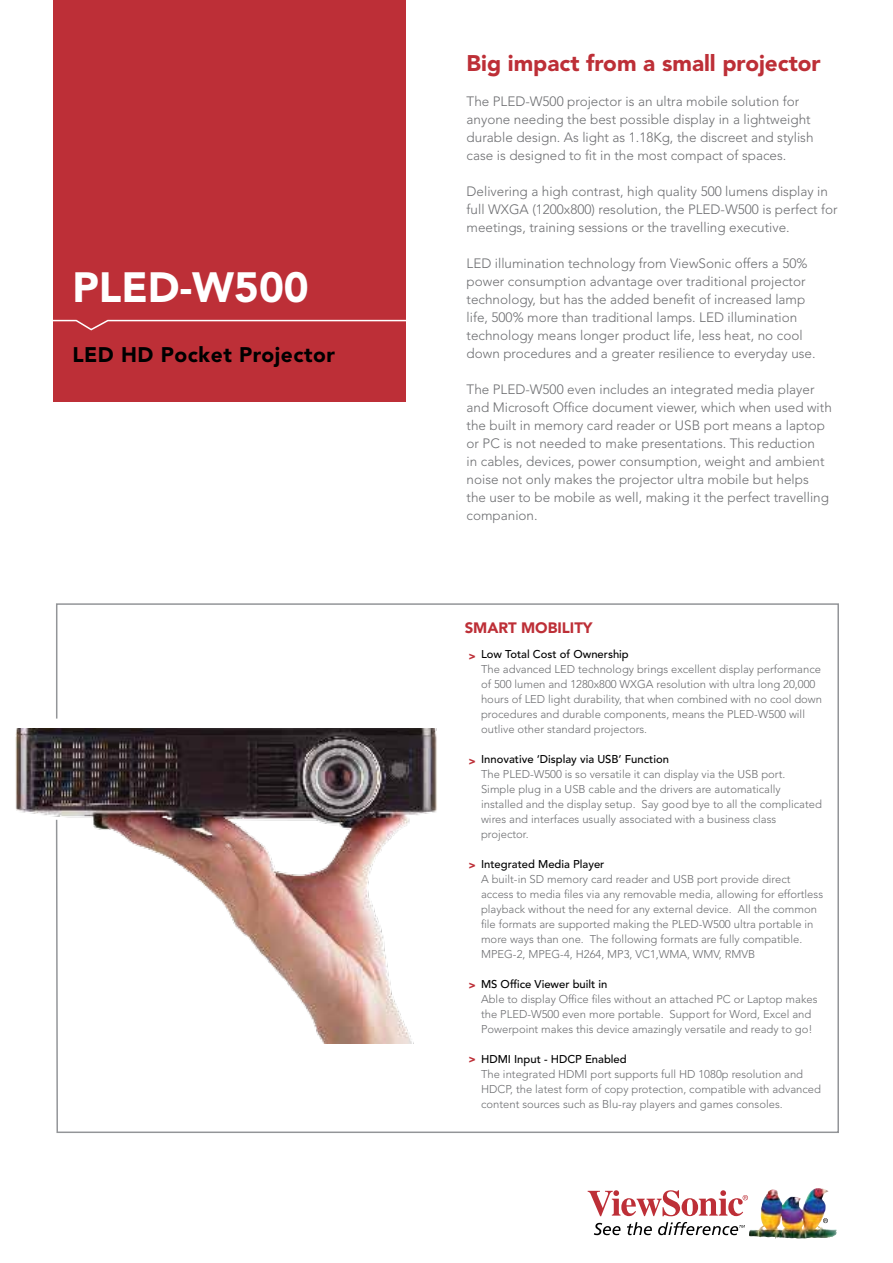
<style>
.page{position:relative;width:893px;height:1263px;background:#fff}
.page>*{position:absolute;margin:0;border:0;box-sizing:border-box;transform-origin:0 0}
.t1{font:900 42px "Avenir LT Std";color:#fff}
.t2{font:900 22.5px "Avenir LT Std";color:#bd2f37}
.t3{font:900 21px "Avenir LT Std";letter-spacing:.025em;color:#000}
.t4{font:900 15px "Avenir LT Std";color:#bd2f37}
.t5{font:300 13.5px/18px "Avenir LT Std";color:#6d6e71}
.t6{font:300 11.25px/15px "Avenir LT Std";color:#6d6e71}
.t7{font:500 11.25px "Avenir LT Std";color:#000}
.t8{font:900 11.25px "Avenir LT Std";color:#bd2f37}
</style>
<div class="page">
<div style="left:54px;top:0;width:352px;height:401px;background:#bd2f37"></div>
<svg style="left:53px;top:319px;width:353px;height:12px"></svg>
<svg style="left:594px;top:1223px;width:26px;height:12px"></svg>
<svg style="left:627px;top:1222px;width:25px;height:13px"></svg>
<svg style="left:658px;top:1222px;width:87px;height:13px"></svg>
<svg style="left:588px;top:1190px;width:160px;height:26px"></svg>
<svg style="left:823px;top:1218px;width:5px;height:5px"></svg>
<img style="left:749px;top:1188px;width:68px;height:51px">
<svg style="left:56px;top:603px;width:783px;height:530px"></svg>
<img style="left:16px;top:728px;width:422px;height:316px">
<h1 class="t1" style="left:72px;top:262px;width:238px">PLED-W500</h1>
<h3 class="t3" style="left:72px;top:342px;width:264px">LED HD Pocket Projector</h3>
<h2 class="t2" style="left:467px;top:50px;width:356px">Big impact from a small projector</h2>
<p class="t5" style="left:467px;top:93px;width:348px">The PLED-W500 projector is an ultra mobile solution for anyone needing the best possible display in a lightweight durable design. As light as 1.18Kg, the discreet and stylish case is designed to fit in the most compact of spaces.</p>
<p class="t5" style="left:467px;top:183px;width:373px">Delivering a high contrast, high quality 500 lumens display in full WXGA (1200x800) resolution, the PLED-W500 is perfect for meetings, training sessions or the travelling executive.</p>
<p class="t5" style="left:467px;top:255px;width:350px">LED illumination technology from ViewSonic offers a 50% power consumption advantage over traditional projector technology, but has the added benefit of increased lamp life, 500% more than traditional lamps. LED illumination technology means longer product life, less heat, no cool down procedures and a greater resilience to everyday use.</p>
<p class="t5" style="left:467px;top:381px;width:367px">The PLED-W500 even includes an integrated media player and Microsoft Office document viewer, which when used with the built in memory card reader or USB port means a laptop or PC is not needed to make presentations. This reduction<br>in cables, devices, power consumption, weight and ambient noise not only makes the projector ultra mobile but helps<br>the user to be mobile as well, making it the perfect travelling companion.</p>
<h3 class="t4" style="left:465px;top:619px;width:130px">SMART MOBILITY</h3>
<p class="t7" style="left:481px;top:647px;width:149px">Low Total Cost of Ownership</p>
<p class="t6" style="left:481px;top:662px;width:343px">The advanced LED technology brings excellent display performance of 500 lumen and 1280x800 WXGA resolution with ultra long 20,000 hours of LED light durability, that when combined with no cool down procedures and durable components, means the PLED-W500 will outlive other standard projectors.</p>
<p class="t7" style="left:481px;top:752px;width:189px">Innovative ‘Display via USB’ Function</p>
<p class="t6" style="left:481px;top:766px;width:342px">The PLED-W500 is so versatile it can display via the USB port.<br>Simple plug in a USB cable and the drivers are automatically installed and the display setup. Say good bye to all the complicated wires and interfaces usually associated with a business class projector.</p>
<p class="t7" style="left:481px;top:857px;width:125px">Integrated Media Player</p>
<p class="t6" style="left:481px;top:871px;width:344px">A built-in SD memory card reader and USB port provide direct access to media files via any removable media, allowing for effortless playback without the need for any external device. All the common file formats are supported making the PLED-W500 ultra portable in more ways than one. The following formats are fully compatible.<br>MPEG-2, MPEG-4, H264, MP3, VC1,WMA, WMV, RMVB</p>
<p class="t7" style="left:481px;top:977px;width:128px">MS Office Viewer built in</p>
<p class="t6" style="left:481px;top:991px;width:338px">Able to display Office files without an attached PC or Laptop makes the PLED-W500 even more portable. Support for Word, Excel and<br>Powerpoint makes this device amazingly versatile and ready to go!</p>
<p class="t7" style="left:481px;top:1052px;width:147px">HDMI Input - HDCP Enabled</p>
<p class="t6" style="left:481px;top:1066px;width:341px">The integrated HDMI port supports full HD 1080p resolution and<br>HDCP, the latest form of copy protection, compatible with advanced content sources such as Blu-ray players and games consoles.</p>
<p class="t8" style="left:468px;top:649px;width:9px">&gt;</p>
<p class="t8" style="left:468px;top:754px;width:9px">&gt;</p>
<p class="t8" style="left:468px;top:858px;width:9px">&gt;</p>
<p class="t8" style="left:468px;top:978px;width:9px">&gt;</p>
<p class="t8" style="left:468px;top:1052px;width:9px">&gt;</p>
</div>
